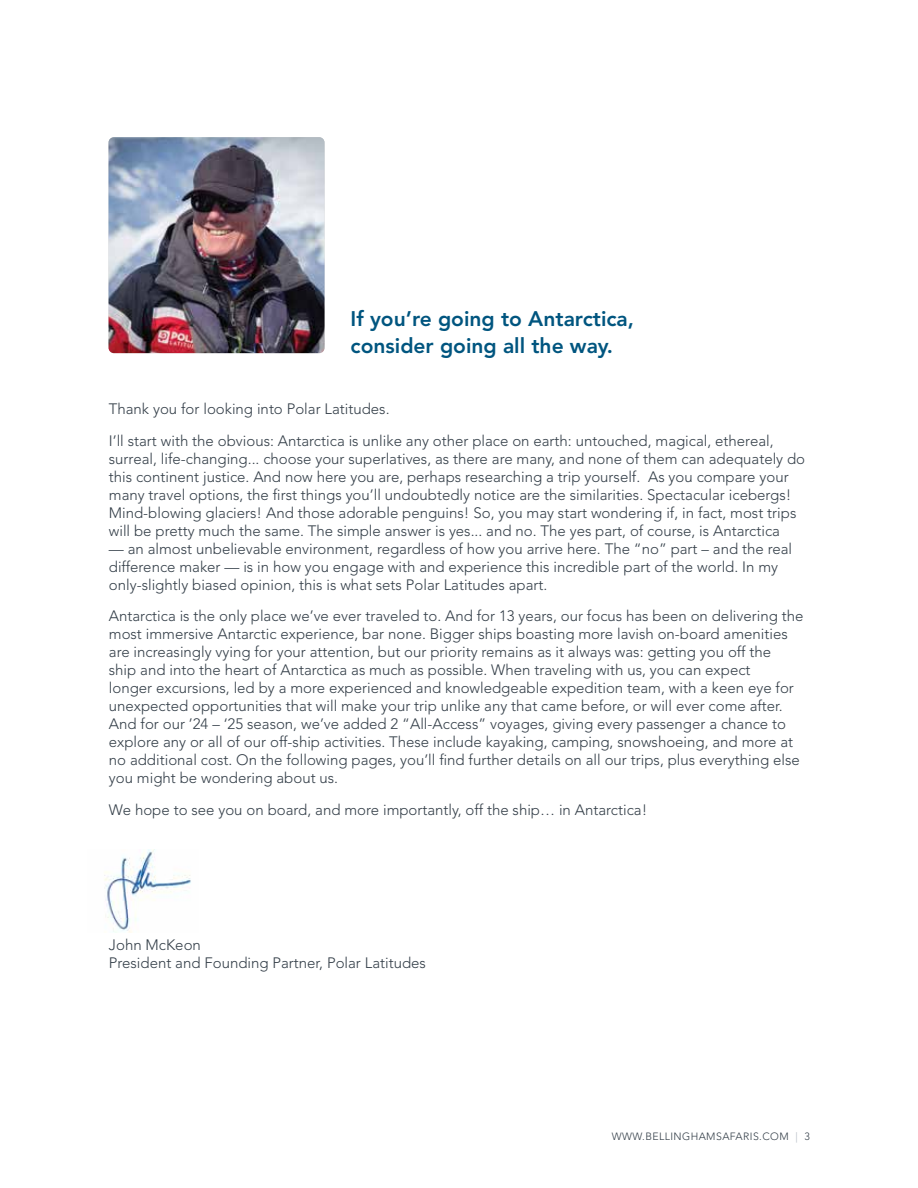
<style>
.page{position:relative;width:918px;height:1188px;background:#fff}
.page>*{position:absolute;margin:0;border:0;box-sizing:border-box;transform-origin:0 0}
.t1{font:800 21px/27px "Avenir LT Std";color:#00557f}
.t2{font:300 15px/18px "Avenir LT Std";color:#333e48}
.t3{font:300 10.5px "Avenir LT Std";letter-spacing:.04em;color:#333e48}
.s1{color:#afb5bf}
</style>
<div class="page">
<img style="left:104px;top:849px;width:87px;height:84px">
<img style="left:109px;top:137px;width:216px;height:216px">
<h1 class="t1" style="left:351px;top:305px;width:285px">If you’re going to Antarctica, consider going all the way.</h1>
<p class="t2" style="left:109px;top:393px;width:666px;line-height:31.5px">Thank you for looking into Polar Latitudes.<br>I’ll start with the obvious: Antarctica is unlike any other place on earth: untouched, magical, ethereal,</p>
<p class="t2" style="left:109px;top:450px;width:698px">surreal, life-changing... choose your superlatives, as there are many, and none of them can adequately do this continent justice. And now here you are, perhaps researching a trip yourself. As you compare your many travel options, the first things you’ll undoubtedly notice are the similarities. Spectacular icebergs!<br>Mind-blowing glaciers! And those adorable penguins! So, you may start wondering if, in fact, most trips will be pretty much the same. The simple answer is yes... and no. The yes part, of course, is Antarctica</p>
<p class="t2" style="left:109px;top:540px;width:685px">— an almost unbelievable environment, regardless of how you arrive here. The “no” part – and the real difference maker — is in how you engage with and experience this incredible part of the world. In my only-slightly biased opinion, this is what sets Polar Latitudes apart.</p>
<p class="t2" style="left:109px;top:607px;width:696px">Antarctica is the only place we’ve ever traveled to. And for 13 years, our focus has been on delivering the most immersive Antarctic experience, bar none. Bigger ships boasting more lavish on-board amenities are increasingly vying for your attention, but our priority remains as it always was: getting you off the<br>ship and into the heart of Antarctica as much as possible. When traveling with us, you can expect<br>longer excursions, led by a more experienced and knowledgeable expedition team, with a keen eye for unexpected opportunities that will make your trip unlike any that came before, or will ever come after.<br>And for our ’24 – ‘25 season, we’ve added 2 “All-Access” voyages, giving every passenger a chance to explore any or all of our off-ship activities. These include kayaking, camping, snowshoeing, and more at no additional cost. On the following pages, you’ll find further details on all our trips, plus everything else you might be wondering about us.</p>
<p class="t2" style="left:109px;top:801px;width:540px">We hope to see you on board, and more importantly, off the ship… in Antarctica!</p>
<p class="t2" style="left:109px;top:936px;width:319px">John McKeon<br>President and Founding Partner, Polar Latitudes</p>
<p class="t3" style="left:612px;top:1130px;width:200px">WWW.BELLINGHAMSAFARIS.COM <span class="s1">|</span> 3</p>
</div>
